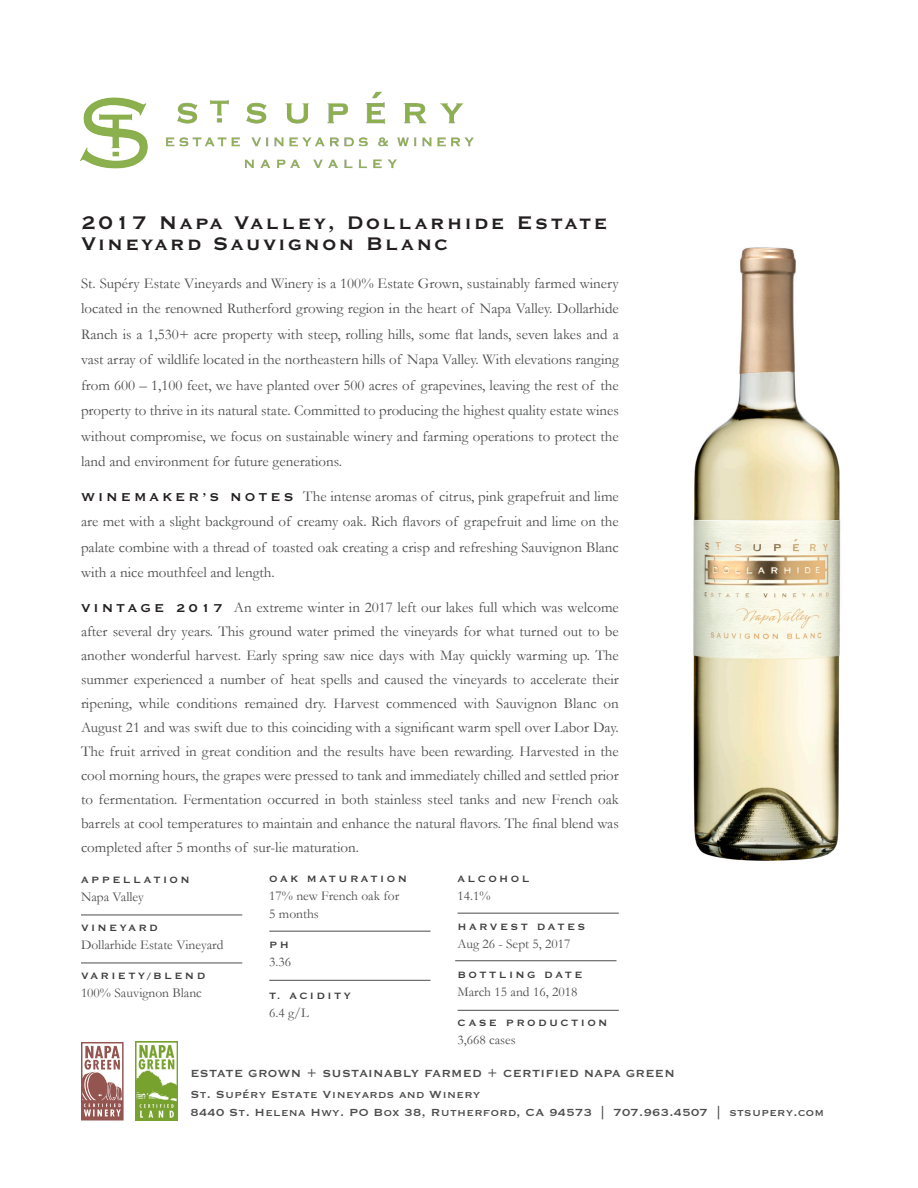
<style>
.page{position:relative;width:918px;height:1188px;background:#fff}
.page>*{position:absolute;margin:0;border:0;box-sizing:border-box;transform-origin:0 0}
.t1{font:700 24px/21px "Copperplate Gothic BT";letter-spacing:.08em;color:#231f20}
._2_-_Body_Copy{font:15px/25.5px "Garamond";color:#4b4c4d;text-align:justify}
._6_-_Contact{font:13.5px "Copperplate Gothic Std 31 BC";letter-spacing:.025em;color:#4b4c4d}
._5_-_rule_under{font:13.5px "Garamond";color:#4b4c4d}
._5_-_NO_rule_under{font:13.5px "Garamond";color:#4b4c4d}
._6_-_Six_Pillars{font:700 13.5px "Copperplate Gothic BT";letter-spacing:.025em;color:#4b4c4d}
._5_-_NO_rule_under-2{font:700 12px "Copperplate Gothic BT";letter-spacing:.2em;color:#3e3e3f}
.s1{font-family:"Copperplate Gothic BT";font-weight:700;color:#231f20}
</style>
<div class="page">
<img style="left:693px;top:247px;width:148px;height:614px">
<svg style="left:81px;top:1042px;width:43px;height:78px"></svg>
<img style="left:166px;top:91px;width:308px;height:78px">
<img style="left:80px;top:97px;width:68px;height:72px">
<img style="left:135px;top:1042px;width:43px;height:78px">
<hr style="left:81px;top:915px;width:161px;height:1px;background:#4b4c4d">
<hr style="left:81px;top:963px;width:161px;height:1px;background:#4b4c4d">
<hr style="left:269px;top:980px;width:162px;height:1px;background:#4b4c4d">
<hr style="left:458px;top:1010px;width:161px;height:1px;background:#4b4c4d">
<hr style="left:458px;top:913px;width:161px;height:1px;background:#4b4c4d">
<hr style="left:269px;top:931px;width:162px;height:1px;background:#4b4c4d">
<hr style="left:455px;top:960px;width:162px;height:1px;background:#4b4c4d">
<p class="t1" style="left:81px;top:212px;width:529px">2017 Napa Valley, Dollarhide Estate<br>Vineyard Sauvignon Blanc</p>
<p class="_2_-_Body_Copy" style="left:81px;top:270px;width:539px">St. Supéry Estate Vineyards and Winery is a 100% Estate Grown, sustainably farmed winery located in the renowned Rutherford growing region in the heart of Napa Valley. Dollarhide Ranch is a 1,530+ acre property with steep, rolling hills, some flat lands, seven lakes and a vast array of wildlife located in the northeastern hills of Napa Valley. With elevations ranging from 600 – 1,100 feet, we have planted over 500 acres of grapevines, leaving the rest of the property to thrive in its natural state. Committed to producing the highest quality estate wines without compromise, we focus on sustainable winery and farming operations to protect the land and environment for future generations.</p>
<p class="_2_-_Body_Copy" style="left:81px;top:483px;width:539px"><span class="s1">W I N E M A K E R ’ S N O T E S</span> The intense aromas of citrus, pink grapefruit and lime are met with a slight background of creamy oak. Rich flavors of grapefruit and lime on the palate combine with a thread of toasted oak creating a crisp and refreshing Sauvignon Blanc with a nice mouthfeel and length.</p>
<p class="_2_-_Body_Copy" style="left:81px;top:595px;width:539px;line-height:24px"><span class="s1">V I N T A G E 2 0 1 7</span> An extreme winter in 2017 left our lakes full which was welcome after several dry years. This ground water primed the vineyards for what turned out to be another wonderful harvest. Early spring saw nice days with May quickly warming up. The summer experienced a number of heat spells and caused the vineyards to accelerate their ripening, while conditions remained dry. Harvest commenced with Sauvignon Blanc on August 21 and was swift due to this coinciding with a significant warm spell over Labor Day.<br>The fruit arrived in great condition and the results have been rewarding. Harvested in the cool morning hours, the grapes were pressed to tank and immediately chilled and settled prior to fermentation. Fermentation occurred in both stainless steel tanks and new French oak barrels at cool temperatures to maintain and enhance the natural flavors. The final blend was completed after 5 months of sur-lie maturation.</p>
<p class="_5_-_NO_rule_under-2" style="left:81px;top:873px;width:110px">APPELLATION</p>
<p class="_5_-_rule_under" style="left:81px;top:888px;width:64px">Napa Valley</p>
<p class="_5_-_NO_rule_under-2" style="left:81px;top:921px;width:78px">VINEYARD</p>
<p class="_5_-_rule_under" style="left:81px;top:936px;width:144px">Dollarhide Estate Vineyard</p>
<p class="_5_-_NO_rule_under-2" style="left:81px;top:969px;width:126px">VARIETY/BLEND</p>
<p class="_5_-_rule_under" style="left:81px;top:984px;width:122px">100% Sauvignon Blanc</p>
<p class="_5_-_NO_rule_under-2" style="left:269px;top:873px;width:139px">OAK MATURATION</p>
<p class="_5_-_NO_rule_under" style="left:269px;top:887px;width:131px">17% new French oak for</p>
<p class="_5_-_NO_rule_under" style="left:269px;top:905px;width:51px">5 months</p>
<p class="_5_-_NO_rule_under-2" style="left:269px;top:939px;width:21px">PH</p>
<p class="_5_-_rule_under" style="left:269px;top:953px;width:23px">3.36</p>
<p class="_5_-_NO_rule_under-2" style="left:269px;top:990px;width:83px">T. ACIDITY</p>
<p class="_5_-_rule_under" style="left:269px;top:1004px;width:41px">6.4 g/L</p>
<p class="_5_-_NO_rule_under-2" style="left:458px;top:873px;width:73px">ALCOHOL</p>
<p class="_5_-_rule_under" style="left:458px;top:887px;width:35px">14.1%</p>
<p class="_5_-_NO_rule_under-2" style="left:458px;top:921px;width:129px">HARVEST DATES</p>
<p class="_5_-_NO_rule_under" style="left:458px;top:935px;width:114px">Aug 26 - Sept 5, 2017</p>
<p class="_5_-_NO_rule_under-2" style="left:458px;top:969px;width:127px">BOTTLING DATE</p>
<p class="_5_-_rule_under" style="left:458px;top:983px;width:121px">March 15 and 16, 2018</p>
<p class="_5_-_NO_rule_under-2" style="left:458px;top:1017px;width:152px">CASE PRODUCTION</p>
<p class="_5_-_NO_rule_under" style="left:458px;top:1031px;width:60px">3,668 cases</p>
<p class="_6_-_Six_Pillars" style="left:190px;top:1066px;width:486px">ESTATE GROWN + SUSTAINABLY FARMED + CERTIFIED NAPA GREEN</p>
<p class="_6_-_Contact" style="left:190px;top:1088px;width:292px">St. Supéry Estate Vineyards and Winery</p>
<p class="_6_-_Contact" style="left:190px;top:1106px;width:635px">8440 St. Helena Hwy. PO Box 38, Rutherford, CA 94573 | 707.963.4507 | stsupery.com</p>
</div>
